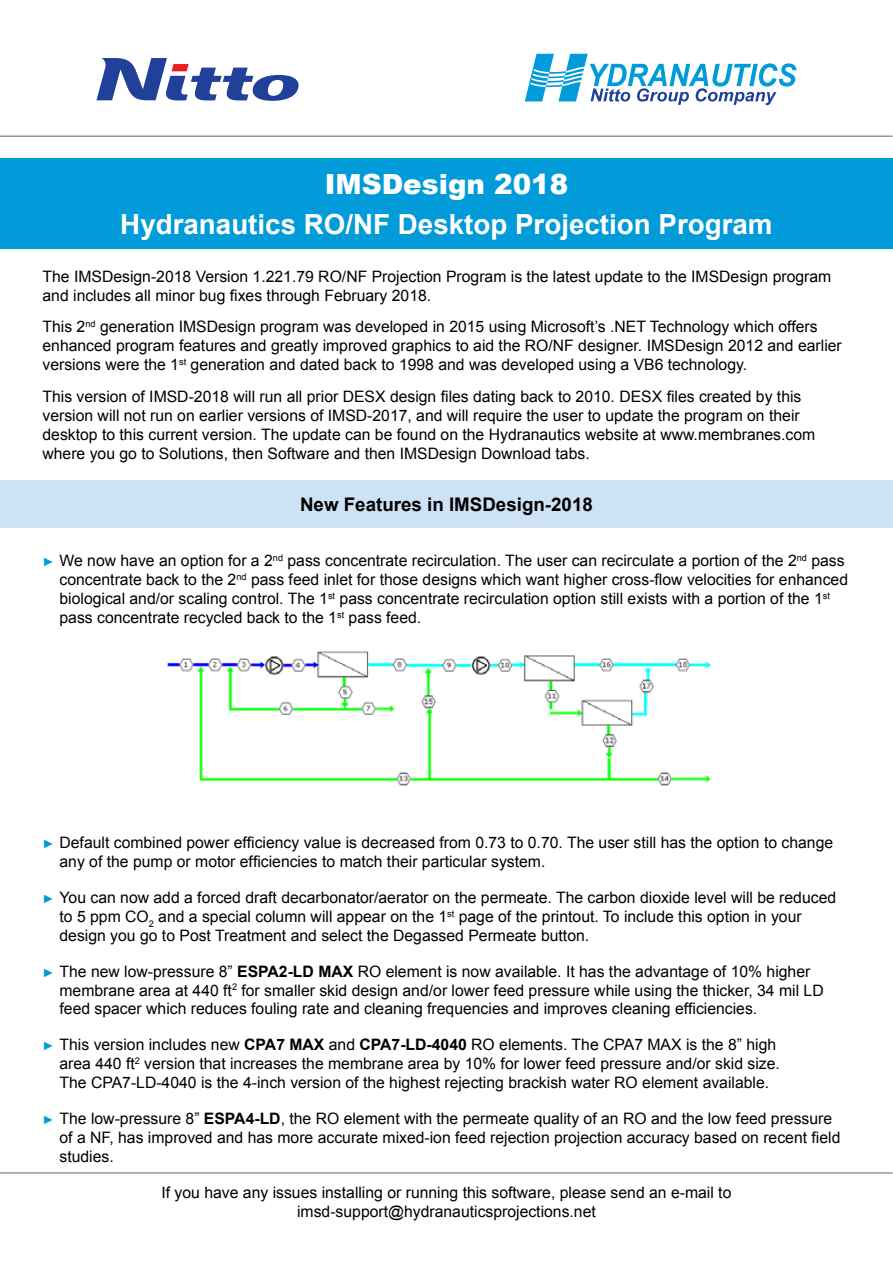
<style>
.page{position:relative;width:893px;height:1263px;background:#fff}
.page>*{position:absolute;margin:0;border:0;box-sizing:border-box;transform-origin:0 0}
.t1{font:700 27.75px "Arial";color:#fff}
.t2{font:900 27.75px "Arial";color:#fff}
.t3{font:700 18.75px "Arial";color:#000}
.t4{font:15.75px/18.9px "Arial";color:#000}
.s1{font-size:12px;color:#009bd8}
.s2{font-weight:700}
</style>
<div class="page">
<div style="left:0;top:480px;width:893px;height:48px;background:#cee2f5"></div>
<svg style="left:525px;top:54px;width:271px;height:51px"></svg>
<svg style="left:96px;top:58px;width:203px;height:43px"></svg>
<div style="left:0;top:159px;width:893px;height:90px;background:#009bd8"></div>
<hr style="left:0;top:135px;width:893px;height:2px;background:#939598">
<hr style="left:0;top:1172px;width:893px;height:2px;background:#939598">
<img style="left:167px;top:651px;width:545px;height:135px">
<h1 class="t2" style="left:325px;top:164px;width:245px">IMSDesign 2018</h1>
<h1 class="t1" style="left:120px;top:205px;width:654px">Hydranautics RO/NF Desktop Projection Program</h1>
<p class="t4" style="left:43px;top:267px;width:790px">The IMSDesign-2018 Version 1.221.79 RO/NF Projection Program is the latest update to the IMSDesign program and includes all minor bug fixes through February 2018.</p>
<p class="t4" style="left:43px;top:318px;width:801px">This 2<sup>nd</sup> generation IMSDesign program was developed in 2015 using Microsoft’s .NET Technology which offers enhanced program features and greatly improved graphics to aid the RO/NF designer. IMSDesign 2012 and earlier versions were the 1<sup>st</sup> generation and dated back to 1998 and was developed using a VB6 technology.</p>
<p class="t4" style="left:43px;top:387px;width:774px">This version of IMSD-2018 will run all prior DESX design files dating back to 2010. DESX files created by this version will not run on earlier versions of IMSD-2017, and will require the user to update the program on their desktop to this current version. The update can be found on the Hydranautics website at www.membranes.com where you go to Solutions, then Software and then IMSDesign Download tabs.</p>
<p class="t3" style="left:300px;top:492px;width:294px">New Features in IMSDesign-2018</p>
<p class="t4" style="left:60px;top:552px;width:790px;text-indent:-17px"><span class="s1">►</span> We now have an option for a 2<sup>nd</sup> pass concentrate recirculation. The user can recirculate a portion of the 2<sup>nd</sup> pass concentrate back to the 2<sup>nd</sup> pass feed inlet for those designs which want higher cross-flow velocities for enhanced biological and/or scaling control. The 1<sup>st</sup> pass concentrate recirculation option still exists with a portion of the 1<sup>st </sup>pass concentrate recycled back to the 1<sup>st</sup> pass feed.</p>
<p class="t4" style="left:60px;top:833px;width:775px;text-indent:-17px"><span class="s1">►</span> Default combined power efficiency value is decreased from 0.73 to 0.70. The user still has the option to change any of the pump or motor efficiencies to match their particular system.</p>
<p class="t4" style="left:60px;top:888px;width:778px;text-indent:-17px"><span class="s1">►</span> You can now add a forced draft decarbonator/aerator on the permeate. The carbon dioxide level will be reduced to 5 ppm CO<sub>2</sub> and a special column will appear on the 1<sup>st</sup> page of the printout. To include this option in your design you go to Post Treatment and select the Degassed Permeate button.</p>
<p class="t4" style="left:60px;top:962px;width:766px;text-indent:-17px"><span class="s1">►</span> The new low-pressure 8” <span class="s2">ESPA2-LD MAX</span> RO element is now available. It has the advantage of 10% higher membrane area at 440 ft<sup>2</sup> for smaller skid design and/or lower feed pressure while using the thicker, 34 mil LD feed spacer which reduces fouling rate and cleaning frequencies and improves cleaning efficiencies.</p>
<p class="t4" style="left:60px;top:1035px;width:722px;text-indent:-17px"><span class="s1">►</span> This version includes new <span class="s2">CPA7 MAX</span> and <span class="s2">CPA7-LD-4040</span> RO elements. The CPA7 MAX is the 8” high area 440 ft<sup>2</sup> version that increases the membrane area by 10% for lower feed pressure and/or skid size.<br>The CPA7-LD-4040 is the 4-inch version of the highest rejecting brackish water RO element available.</p>
<p class="t4" style="left:60px;top:1109px;width:782px;text-indent:-17px"><span class="s1">►</span> The low-pressure 8” <span class="s2">ESPA4-LD</span>, the RO element with the permeate quality of an RO and the low feed pressure of a NF, has improved and has more accurate mixed-ion feed rejection projection accuracy based on recent field studies.</p>
<p class="t4" style="left:161px;top:1183px;width:571px;text-align:center">If you have any issues installing or running this software, please send an e-mail to imsd-support@hydranauticsprojections.net</p>
</div>
